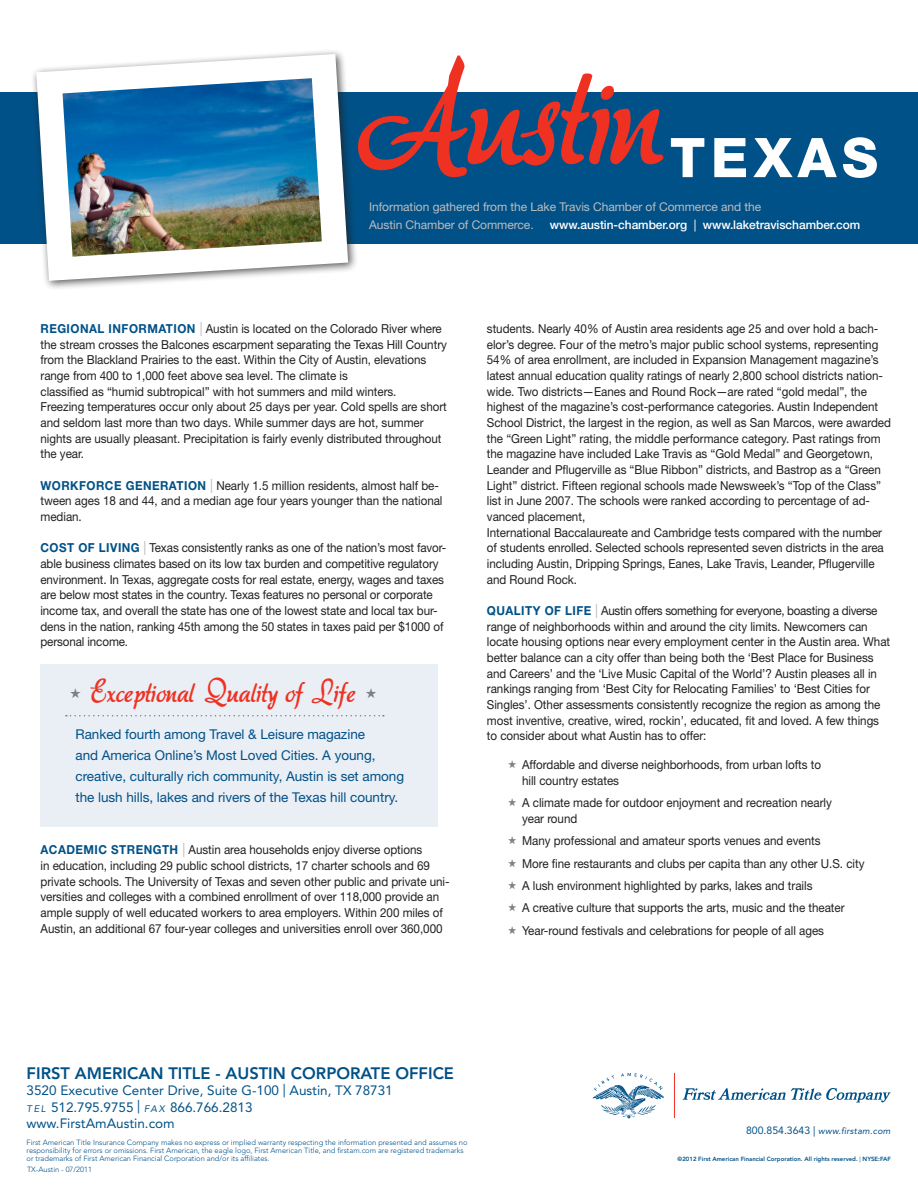
<style>
.page{position:relative;width:918px;height:1188px;background:#fff}
.page>*{position:absolute;margin:0;border:0;box-sizing:border-box;transform-origin:0 0}
.t1{font:139.5px "aka Dora";letter-spacing:-.02em;color:#ef3122}
.t2{font:800 54.75px "Helvetica Neue LT Std";letter-spacing:.1em;color:#fff}
.t3{font:28.5px "aka Dora";color:#ef3122}
.t4{font:800 16.5px "Avenir LT Std";color:#005187}
.t5{font:13.5px/21px "Helvetica Neue LT Std";letter-spacing:-.005em;color:#005187}
.t6{font:13.5px/16.5px "Avenir LT Std";color:#005187}
.t7{font:12.3px/15.8px "Helvetica Neue LT Std";letter-spacing:-.005em;color:#231f20;scale:.94 1}
.t8{font:12px/18px "Helvetica Neue LT Std";letter-spacing:-.005em;color:#bcbdc0}
.t9{font:500 12px "Helvetica Neue LT Std";letter-spacing:-.005em;color:#fff}
.t10{font:italic 9px "Avenir LT Std";letter-spacing:.025em;color:#005187}
.t11{font:300 7.5px/8.2px "Avenir LT Std";color:#005187}
.t12{font:800 6px "Avenir LT Std";color:#005187}
.s1{color:#c9cacc}
.s2{font-weight:700;color:#005187}
.s3{font-size:14.1px;color:#babbbe}
.s4{font-style:italic;font-size:9.45px}
.s5{font-style:normal;font-size:10.5px}
.s6{font-weight:400}
</style>
<div class="page">
<div style="left:0;top:93px;width:918px;height:151px;background:#005187"></div>
<div style="left:31px;top:48px;width:327px;height:243px;background:#231f20;opacity:.75"></div>
<svg style="left:36px;top:54px;width:312px;height:227px"></svg>
<img style="left:63px;top:78px;width:259px;height:179px">
<div style="left:40px;top:664px;width:397px;height:163px;background:#eaeef5"></div>
<svg style="left:66px;top:715px;width:318px;height:1px"></svg>
<svg style="left:593px;top:1073px;width:71px;height:45px"></svg>
<hr style="left:674px;top:1073px;width:1px;height:45px;background:#ef3122">
<svg style="left:683px;top:1088px;width:208px;height:15px"></svg>
<h1 class="t1" style="left:357px;top:21px;width:309px">Austin</h1>
<h2 class="t2" style="left:670px;top:125px;width:210px">TEXAS</h2>
<p class="t8" style="left:369px;top:198px;width:394px">Information gathered from the Lake Travis Chamber of Commerce and the<br>Austin Chamber of Commerce.</p>
<p class="t9" style="left:550px;top:218px;width:312px">www.austin-chamber.org <span class="s1">|</span> www.laketravischamber.com</p>
<p class="t7" style="left:40px;top:320px;width:434px"><span class="s2">REGIONAL I NFORMATION</span> <span class="s3">|</span> Austin is located on the Colorado River where the stream crosses the Balcones escarpment separating the Texas Hill Country from the Blackland Prairies to the east. Within the City of Austin, elevations range from 400 to 1,000 feet above sea level. The climate is<br>classified as “humid subtropical” with hot summers and mild winters.<br>Freezing temperatures occur only about 25 days per year. Cold spells are short and seldom last more than two days. While summer days are hot, summer nights are usually pleasant. Precipitation is fairly evenly distributed throughout the year.</p>
<p class="t7" style="left:40px;top:477px;width:429px"><span class="s2">WORKFORCE GENERATION</span> <span class="s3">|</span> Nearly 1.5 million residents, almost half be&shy;tween ages 18 and 44, and a median age four years younger than the national median.</p>
<p class="t7" style="left:40px;top:540px;width:433px"><span class="s2">COST OF LIVING</span> <span class="s3">|</span> Texas consistently ranks as one of the nation’s most favor&shy;able business climates based on its low tax burden and competitive regulatory environment. In Texas, aggregate costs for real estate, energy, wages and taxes are below most states in the country. Texas features no personal or corporate income tax, and overall the state has one of the lowest state and local tax bur&shy;dens in the nation, ranking 45th among the 50 states in taxes paid per $1000 of personal income.</p>
<h3 class="t3" style="left:91px;top:673px;width:267px">Exceptional Quality of Life</h3>
<p class="t5" style="left:76px;top:724px;width:330px">Ranked fourth among Travel &amp; Leisure magazine<br>and America Online’s Most Loved Cities. A young, creative, culturally rich community, Austin is set among the lush hills, lakes and rivers of the Texas hill country.</p>
<p class="t7" style="left:40px;top:842px;width:437px"><span class="s2">ACADEMIC STRENGTH</span> <span class="s3">|</span> Austin area households enjoy diverse options<br>in education, including 29 public school districts, 17 charter schools and 69 private schools. The University of Texas and seven other public and private uni&shy;versities and colleges with a combined enrollment of over 118,000 provide an ample supply of well educated workers to area employers. Within 200 miles of Austin, an additional 67 four-year colleges and universities enroll over 360,000</p>
<p class="t7" style="left:487px;top:320px;width:431px">students. Nearly 40% of Austin area residents age 25 and over hold a bach&shy;elor’s degree. Four of the metro’s major public school systems, representing 54% of area enrollment, are included in Expansion Management magazine’s latest annual education quality ratings of nearly 2,800 school districts nation&shy;wide. Two districts—Eanes and Round Rock—are rated “gold medal”, the highest of the magazine’s cost-performance categories. Austin Independent School District, the largest in the region, as well as San Marcos, were awarded the “Green Light” rating, the middle performance category. Past ratings from the magazine have included Lake Travis as “Gold Medal” and Georgetown, Leander and Pflugerville as “Blue Ribbon” districts, and Bastrop as a “Green Light” district. Fifteen regional schools made Newsweek’s “Top of the Class” list in June 2007. The schools were ranked according to percentage of ad&shy;vanced placement,<br>International Baccalaureate and Cambridge tests compared with the number of students enrolled. Selected schools represented seven districts in the area including Austin, Dripping Springs, Eanes, Lake Travis, Leander, Pflugerville and Round Rock.</p>
<p class="t7" style="left:487px;top:603px;width:431px"><span class="s2">QUALITY OF LIFE</span> <span class="s3">|</span> Austin offers something for everyone, boasting a diverse range of neighborhoods within and around the city limits. Newcomers can locate housing options near every employment center in the Austin area. What better balance can a city offer than being both the ‘Best Place for Business and Careers’ and the ‘Live Music Capital of the World’? Austin pleases all in rankings ranging from ‘Best City for Relocating Families’ to ‘Best Cities for Singles’. Other assessments consistently recognize the region as among the most inventive, creative, wired, rockin’, educated, fit and loved. A few things to consider about what Austin has to offer:</p>
<p class="t7" style="left:522px;top:757px;width:320px">Affordable and diverse neighborhoods, from urban lofts to hill country estates</p>
<p class="t7" style="left:522px;top:795px;width:331px">A climate made for outdoor enjoyment and recreation nearly year round</p>
<p class="t7" style="left:522px;top:829px;width:366px;line-height:22.4px">Many professional and amateur sports venues and events<br>More fine restaurants and clubs per capita than any other U.S. city A lush environment highlighted by parks, lakes and trails<br>A creative culture that supports the arts, music and the theater Year-round festivals and celebrations for people of all ages</p>
<h3 class="t4" style="left:27px;top:1063px;width:381px">First American Title - Austin Corporate Off</h3>
<h3 class="t4" style="left:428px;top:1063px;width:27px">ice</h3>
<p class="t6" style="left:27px;top:1082px;width:368px">3520 Executive Center Drive, Suite G-100 | Austin, TX 78731<br><span class="s4">T E L</span> 512.795.9755 | <span class="s4">FA X</span> 866.766.2813 www.FirstAmAustin.com</p>
<p class="t11" style="left:27px;top:1138px;width:442px">First American Title Insurance Company makes no express or implied warranty respecting the information presented and assumes no responsibility for errors or omissions. First American, the eagle logo, First American Title, and firstam.com are registered trademarks or trademarks of First American Financial Corporation and/or its affiliates.</p>
<p class="t11" style="left:27px;top:1165px;width:66px">TX-Austin - 07/2011</p>
<p class="t10" style="left:746px;top:1126px;width:146px"><span class="s5">800.854.3643 |</span> www.firstam.com</p>
<p class="t12" style="left:678px;top:1155px;width:215px">©2012 First American Financial Corporation. All rights reserved. <span class="s6">|</span> NYSE:FAF</p>
</div>
